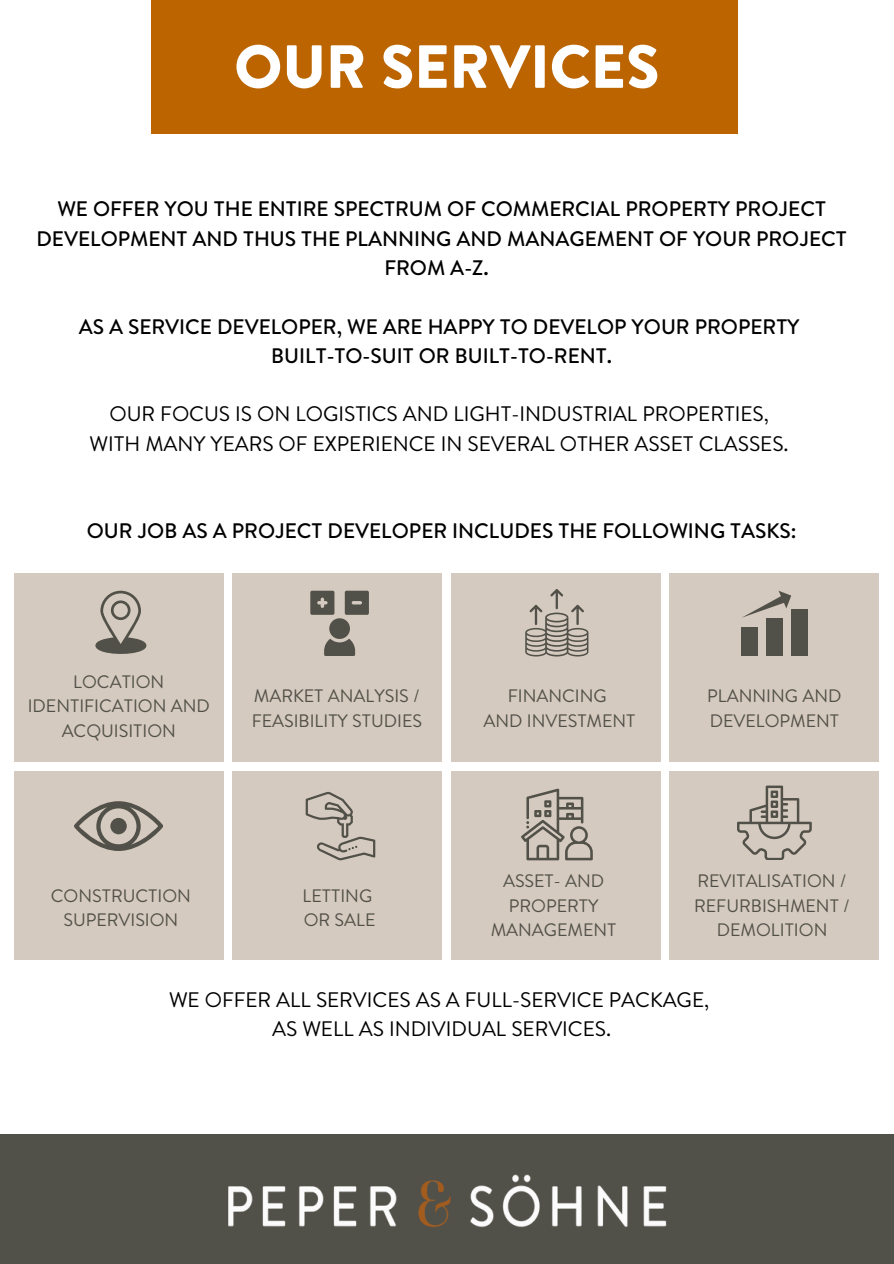
<style>
.page{position:relative;width:894px;height:1264px;background:#fff}
.page>*{position:absolute;margin:0;border:0;box-sizing:border-box;transform-origin:0 0}
.t1{font:900 60.75px "Brandon Text";color:#fff}
.t2{font:500 21px/29.2px "Brandon Text";color:#000;text-align:center}
.t3{font:21px/29.2px "Brandon Text";color:#000;text-align:center}
.t4{font:18px/24.8px "Brandon Text";color:#525149;text-align:center}
</style>
<div class="page">
<div style="left:0;top:1134px;width:893px;height:129px;background:#525149"></div>
<img style="left:228px;top:1174px;width:438px;height:52px">
<div style="left:151px;top:0;width:586px;height:134px;background:#bb6400"></div>
<div style="left:14px;top:573px;width:209px;height:188px;background:#d5cabf"></div>
<div style="left:232px;top:573px;width:209px;height:189px;background:#d5cabf"></div>
<div style="left:451px;top:573px;width:209px;height:189px;background:#d5cabf"></div>
<div style="left:669px;top:573px;width:209px;height:189px;background:#d5cabf"></div>
<div style="left:14px;top:771px;width:209px;height:188px;background:#d5cabf"></div>
<div style="left:232px;top:771px;width:209px;height:188px;background:#d5cabf"></div>
<div style="left:451px;top:771px;width:209px;height:188px;background:#d5cabf"></div>
<div style="left:669px;top:771px;width:209px;height:188px;background:#d5cabf"></div>
<svg style="left:95px;top:590px;width:51px;height:64px"></svg>
<svg style="left:310px;top:590px;width:59px;height:66px"></svg>
<div style="left:741px;top:626px;width:16px;height:30px;background:#525149"></div>
<div style="left:766px;top:617px;width:16px;height:39px;background:#525149"></div>
<div style="left:791px;top:609px;width:16px;height:47px;background:#525149"></div>
<svg style="left:743px;top:590px;width:48px;height:27px"></svg>
<svg style="left:525px;top:589px;width:63px;height:67px"></svg>
<svg style="left:305px;top:791px;width:70px;height:69px"></svg>
<svg style="left:521px;top:788px;width:71px;height:72px"></svg>
<svg style="left:737px;top:785px;width:74px;height:74px"></svg>
<svg style="left:74px;top:801px;width:89px;height:49px"></svg>
<p class="t1" style="left:234px;top:23px;width:427px">OUR SERVICES</p>
<h1 class="t2" style="left:36px;top:194px;width:811px">WE OFFER YOU THE ENTIRE SPECTRUM OF COMMERCIAL PROPERTY PROJECT<br>DEVELOPMENT AND THUS THE PLANNING AND MANAGEMENT OF YOUR PROJECT<br>FROM A-Z.</h1>
<h2 class="t2" style="left:79px;top:311px;width:722px">AS A SERVICE DEVELOPER, WE ARE HAPPY TO DEVELOP YOUR PROPERTY<br>BUILT-TO-SUIT OR BUILT-TO-RENT.</h2>
<h2 class="t3" style="left:89px;top:399px;width:700px">OUR FOCUS IS ON LOGISTICS AND LIGHT-INDUSTRIAL PROPERTIES,<br>WITH MANY YEARS OF EXPERIENCE IN SEVERAL OTHER ASSET CLASSES.</h2>
<h3 class="t2" style="left:87px;top:516px;width:711px">OUR JOB AS A PROJECT DEVELOPER INCLUDES THE FOLLOWING TASKS:</h3>
<p class="t4" style="left:28px;top:668px;width:183px">LOCATION<br>IDENTIFICATION AND<br>ACQUISITION</p>
<p class="t4" style="left:251px;top:683px;width:172px;text-align:left">MARKET ANALYSIS /<br>FEASIBILITY STUDIES</p>
<p class="t4" style="left:507px;top:683px;width:100px">FINANCING</p>
<p class="t4" style="left:483px;top:708px;width:153px">AND INVESTMENT</p>
<p class="t4" style="left:51px;top:882px;width:141px">CONSTRUCTION</p>
<p class="t4" style="left:63px;top:907px;width:116px">SUPERVISION</p>
<p class="t4" style="left:302px;top:882px;width:71px">LETTING</p>
<p class="t4" style="left:304px;top:907px;width:73px">OR SALE</p>
<p class="t4" style="left:503px;top:867px;width:102px">ASSET- AND</p>
<p class="t4" style="left:508px;top:892px;width:91px">PROPERTY</p>
<p class="t4" style="left:490px;top:917px;width:127px">MANAGEMENT</p>
<p class="t4" style="left:707px;top:683px;width:136px;text-align:left">PLANNING AND<br>DEVELOPMENT</p>
<p class="t4" style="left:694px;top:867px;width:157px">REVITALISATION /<br>REFURBISHMENT /<br>DEMOLITION</p>
<h2 class="t3" style="left:169px;top:984px;width:541px">WE OFFER ALL SERVICES AS A FULL-SERVICE PACKAGE,<br>AS WELL AS INDIVIDUAL SERVICES.</h2>
</div>
